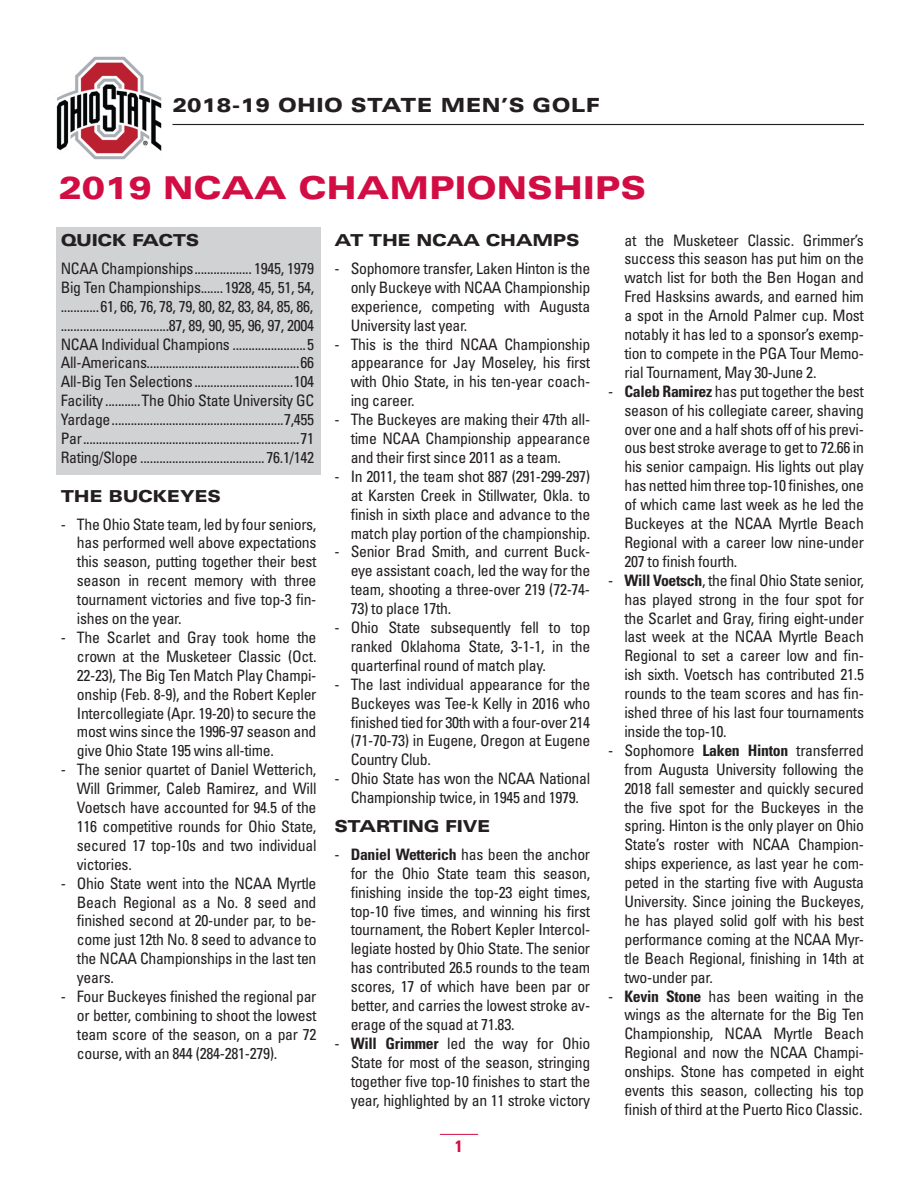
<style>
.page{position:relative;width:918px;height:1188px;background:#fff}
.page>*{position:absolute;margin:0;border:0;box-sizing:border-box;transform-origin:0 0}
.t1{font:900 expanded 31.5px "Univers LT Std";color:#d20d44}
.t2{font:900 expanded 19.5px "Univers LT Std";letter-spacing:.02em;color:#231f20}
.t3{font:900 expanded 16.5px "Univers LT Std";letter-spacing:-.02em;color:#231f20}
.t4{font:700 condensed 16.5px "Univers LT Std";color:#d20d44}
.t5{font:condensed 15.75px/18.9px "Univers LT Std";letter-spacing:-.02em;color:#231f20;text-align:justify}
.s1{font-weight:700}
</style>
<div class="page">
<img style="left:56px;top:56px;width:106px;height:104px">
<hr style="left:172px;top:124px;width:692px;height:1px;background:#231f20">
<hr style="left:440px;top:1134px;width:38px;height:1px;background:#d20d44">
<div style="left:56px;top:227px;width:265px;height:248px;background:#d1d2d4"></div>
<p class="t2" style="left:172px;top:94px;width:429px">2018-19 OHIO STATE MEN’S GOLF</p>
<p class="t1" style="left:58px;top:169px;width:589px">2019 NCAA CHAMPIONSHIPS</p>
<p class="t3" style="left:61px;top:231px;width:140px">QUICK FACTS</p>
<p class="t5" style="left:61px;top:259px;width:255px">NCAA Championships.................. 1945, 1979</p>
<p class="t5" style="left:61px;top:278px;width:255px">Big Ten Championships.......1928, 45, 51, 54,</p>
<p class="t5" style="left:61px;top:296px;width:255px">............61, 66, 76, 78, 79, 80, 82, 83, 84, 85, 86, ..................................87, 89, 90, 95, 96, 97, 2004</p>
<p class="t5" style="left:61px;top:334px;width:255px">NCAA Individual Champions .......................5</p>
<p class="t5" style="left:61px;top:353px;width:255px">All-Americans................................................66</p>
<p class="t5" style="left:61px;top:372px;width:255px">All-Big Ten Selections...............................104</p>
<p class="t5" style="left:61px;top:391px;width:255px">Facility ...........The Ohio State University GC</p>
<p class="t5" style="left:61px;top:410px;width:255px">Yardage......................................................7,455</p>
<p class="t5" style="left:61px;top:429px;width:255px">Par....................................................................71</p>
<p class="t5" style="left:61px;top:448px;width:255px">Rating/Slope ....................................... 76.1/142</p>
<p class="t3" style="left:61px;top:486px;width:162px">THE BUCKEYES</p>
<p class="t5" style="left:77px;top:514px;width:241px;text-indent:-16px">- The Ohio State team, led by four seniors, has performed well above expectations this season, putting together their best season in recent memory with three tournament victories and five top-3 fin&shy;ishes on the year.</p>
<p class="t5" style="left:77px;top:628px;width:241px;text-indent:-16px">- The Scarlet and Gray took home the crown at the Musketeer Classic (Oct.<br>22-23), The Big Ten Match Play Champi&shy;onship (Feb. 8-9), and the Robert Kepler Intercollegiate (Apr. 19-20) to secure the most wins since the 1996-97 season and give Ohio State 195 wins all-time.</p>
<p class="t5" style="left:77px;top:760px;width:241px;text-indent:-16px">- The senior quartet of Daniel Wetterich, Will Grimmer, Caleb Ramirez, and Will Voetsch have accounted for 94.5 of the 116 competitive rounds for Ohio State, secured 17 top-10s and two individual victories.</p>
<p class="t5" style="left:77px;top:873px;width:241px;text-indent:-16px">- Ohio State went into the NCAA Myrtle Beach Regional as a No. 8 seed and finished second at 20-under par, to be&shy;come just 12th No. 8 seed to advance to the NCAA Championships in the last ten years.</p>
<p class="t5" style="left:77px;top:987px;width:241px;text-indent:-16px">- Four Buckeyes finished the regional par or better, combining to shoot the lowest team score of the season, on a par 72 course, with an 844 (284-281-279).</p>
<p class="t3" style="left:334px;top:231px;width:246px">AT THE NCAA CHAMPS</p>
<p class="t5" style="left:351px;top:259px;width:241px;text-indent:-16px">- Sophomore transfer, Laken Hinton is the only Buckeye with NCAA Championship experience, competing with Augusta University last year.</p>
<p class="t5" style="left:351px;top:334px;width:241px;text-indent:-16px">- This is the third NCAA Championship appearance for Jay Moseley, his first with Ohio State, in his ten-year coach&shy;ing career.</p>
<p class="t5" style="left:351px;top:410px;width:241px;text-indent:-16px">- The Buckeyes are making their 47th all&shy;time NCAA Championship appearance and their first since 2011 as a team.</p>
<p class="t5" style="left:351px;top:467px;width:241px;text-indent:-16px">- In 2011, the team shot 887 (291-299-297) at Karsten Creek in Stillwater, Okla. to finish in sixth place and advance to the match play portion of the championship.</p>
<p class="t5" style="left:351px;top:542px;width:241px;text-indent:-16px">- Senior Brad Smith, and current Buck&shy;eye assistant coach, led the way for the team, shooting a three-over 219 (72-74-</p>
<p class="t5" style="left:351px;top:599px;width:102px">73) to place 17th.</p>
<p class="t5" style="left:351px;top:618px;width:241px;text-indent:-16px">- Ohio State subsequently fell to top ranked Oklahoma State, 3-1-1, in the quarterfinal round of match play.</p>
<p class="t5" style="left:351px;top:674px;width:241px;text-indent:-16px">- The last individual appearance for the Buckeyes was Tee-k Kelly in 2016 who finished tied for 30th with a four-over 214 (71-70-73) in Eugene, Oregon at Eugene Country Club.</p>
<p class="t5" style="left:334px;top:769px;width:257px;text-align:center">- Ohio State has won the NCAA National<br>Championship twice, in 1945 and 1979.</p>
<p class="t3" style="left:334px;top:816px;width:158px">STARTING FIVE</p>
<p class="t5" style="left:351px;top:845px;width:241px;text-indent:-16px">- <span class="s1">Daniel Wetterich</span> has been the anchor for the Ohio State team this season, finishing inside the top-23 eight times, top-10 five times, and winning his first tournament, the Robert Kepler Intercol&shy;legiate hosted by Ohio State. The senior has contributed 26.5 rounds to the team scores, 17 of which have been par or better, and carries the lowest stroke av&shy;erage of the squad at 71.83.</p>
<p class="t5" style="left:351px;top:1034px;width:241px;text-indent:-16px">- <span class="s1">Will Grimmer</span> led the way for Ohio State for most of the season, stringing together five top-10 finishes to start the year, highlighted by an 11 stroke victory</p>
<p class="t5" style="left:624px;top:230px;width:241px">at the Musketeer Classic. Grimmer’s success this season has put him on the watch list for both the Ben Hogan and Fred Hasksins awards, and earned him a spot in the Arnold Palmer cup. Most notably it has led to a sponsor’s exemp&shy;tion to compete in the PGA Tour Memo&shy;rial Tournament, May 30-June 2.</p>
<p class="t5" style="left:624px;top:381px;width:241px;text-indent:-16px">- <span class="s1">Caleb Ramirez</span> has put together the best season of his collegiate career, shaving over one and a half shots off of his previ&shy;ous best stroke average to get to 72.66 in his senior campaign. His lights out play has netted him three top-10 finishes, one of which came last week as he led the Buckeyes at the NCAA Myrtle Beach Regional with a career low nine-under 207 to finish fourth.</p>
<p class="t5" style="left:624px;top:570px;width:241px;text-indent:-16px">- <span class="s1">Will Voetsch</span>, the final Ohio State senior, has played strong in the four spot for the Scarlet and Gray, firing eight-under last week at the NCAA Myrtle Beach Regional to set a career low and fin&shy;ish sixth. Voetsch has contributed 21.5 rounds to the team scores and has fin&shy;ished three of his last four tournaments inside the top-10.</p>
<p class="t5" style="left:624px;top:741px;width:241px;text-indent:-16px">- Sophomore <span class="s1">Laken Hinton</span> transferred from Augusta University following the 2018 fall semester and quickly secured the five spot for the Buckeyes in the spring. Hinton is the only player on Ohio State’s roster with NCAA Champion&shy;ships experience, as last year he com&shy;peted in the starting five with Augusta University. Since joining the Buckeyes, he has played solid golf with his best performance coming at the NCAA Myr&shy;tle Beach Regional, finishing in 14th at two-under par.</p>
<p class="t5" style="left:624px;top:986px;width:241px;text-indent:-16px">- <span class="s1">Kevin Stone</span> has been waiting in the wings as the alternate for the Big Ten Championship, NCAA Myrtle Beach Regional and now the NCAA Champi&shy;onships. Stone has competed in eight events this season, collecting his top finish of third at the Puerto Rico Classic.</p>
<p class="t4" style="left:455px;top:1136px;width:9px">1</p>
</div>
